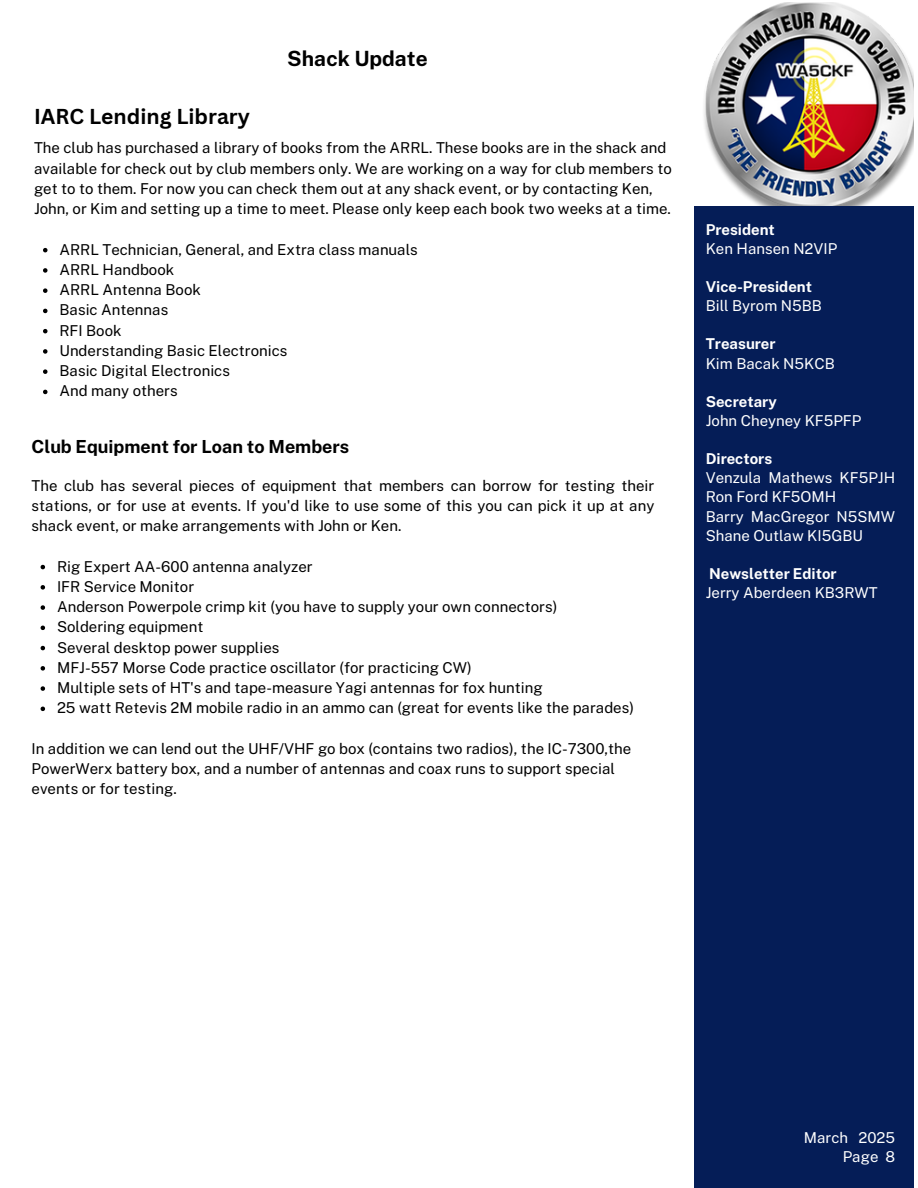
<style>
.page{position:relative;width:918px;height:1188px;background:#fff}
.page>*{position:absolute;margin:0;border:0;box-sizing:border-box;transform-origin:0 0}
.t1{font:700 21px "Canva Sans";color:#000}
.t2{font:700 21px "Public Sans";color:#000}
.t3{font:700 18px "Public Sans";color:#000}
.t4{font:15px/20.2px "Public Sans";color:#000}
.t5{font:15px/19.2px "Public Sans";color:#fff}
.t6{font:700 15px "Public Sans";color:#fff}
</style>
<div class="page">
<img style="left:704px;top:3px;width:210px;height:203px">
<div style="left:694px;top:206px;width:220px;height:981px;background:#051d57"></div>
<svg style="left:41px;top:565px;width:4px;height:4px"></svg>
<svg style="left:41px;top:585px;width:4px;height:5px"></svg>
<svg style="left:41px;top:605px;width:4px;height:5px"></svg>
<svg style="left:41px;top:626px;width:4px;height:4px"></svg>
<svg style="left:41px;top:646px;width:4px;height:4px"></svg>
<svg style="left:41px;top:666px;width:4px;height:5px"></svg>
<svg style="left:41px;top:686px;width:4px;height:5px"></svg>
<svg style="left:41px;top:707px;width:4px;height:4px"></svg>
<svg style="left:43px;top:248px;width:5px;height:4px"></svg>
<svg style="left:43px;top:268px;width:5px;height:5px"></svg>
<svg style="left:43px;top:288px;width:5px;height:5px"></svg>
<svg style="left:43px;top:309px;width:5px;height:4px"></svg>
<svg style="left:43px;top:329px;width:5px;height:4px"></svg>
<svg style="left:43px;top:349px;width:5px;height:5px"></svg>
<svg style="left:43px;top:369px;width:5px;height:5px"></svg>
<svg style="left:43px;top:390px;width:5px;height:4px"></svg>
<p class="t1" style="left:34px;top:101px;width:217px">IARC Lending Library</p>
<p class="t2" style="left:287px;top:46px;width:142px">Shack Update</p>
<p class="t4" style="left:34px;top:138px;width:639px">The club has purchased a library of books from the ARRL. These books are in the shack and available for check out by club members only. We are working on a way for club members to get to to them. For now you can check them out at any shack event, or by contacting Ken, John, or Kim and setting up a time to meet. Please only keep each book two weeks at a time.</p>
<p class="t4" style="left:59px;top:239px;width:360px">ARRL Technician, General, and Extra class manuals</p>
<p class="t4" style="left:59px;top:259px;width:116px">ARRL Handbook</p>
<p class="t4" style="left:59px;top:280px;width:143px">ARRL Antenna Book</p>
<p class="t4" style="left:59px;top:300px;width:110px">Basic Antennas</p>
<p class="t4" style="left:59px;top:320px;width:64px">RFI Book</p>
<p class="t4" style="left:59px;top:340px;width:230px">Understanding Basic Electronics</p>
<p class="t4" style="left:59px;top:361px;width:172px">Basic Digital Electronics</p>
<p class="t4" style="left:59px;top:381px;width:120px">And many others</p>
<p class="t3" style="left:32px;top:436px;width:319px">Club Equipment for Loan to Members</p>
<p class="t4" style="left:32px;top:475px;width:624px;text-align:justify">The club has several pieces of equipment that members can borrow for testing their stations, or for use at events. If you'd like to use some of this you can pick it up at any shack event, or make arrangements with John or Ken.</p>
<p class="t4" style="left:57px;top:556px;width:257px">Rig Expert AA-600 antenna analyzer</p>
<p class="t4" style="left:57px;top:576px;width:139px">IFR Service Monitor</p>
<p class="t4" style="left:57px;top:597px;width:502px">Anderson Powerpole crimp kit (you have to supply your own connectors)</p>
<p class="t4" style="left:57px;top:617px;width:148px">Soldering equipment</p>
<p class="t4" style="left:57px;top:637px;width:224px">Several desktop power supplies</p>
<p class="t4" style="left:57px;top:657px;width:416px">MFJ-557 Morse Code practice oscillator (for practicing CW)</p>
<p class="t4" style="left:57px;top:678px;width:487px">Multiple sets of HT's and tape-measure Yagi antennas for fox hunting</p>
<p class="t4" style="left:57px;top:698px;width:579px">25 watt Retevis 2M mobile radio in an ammo can (great for events like the parades)</p>
<p class="t4" style="left:32px;top:738px;width:601px">In addition we can lend out the UHF/VHF go box (contains two radios), the IC-7300,the<br>PowerWerx battery box, and a number of antennas and coax runs to support special events or for testing.</p>
<h1 class="t6" style="left:706px;top:220px;width:71px">President</h1>
<h1 class="t5" style="left:706px;top:239px;width:133px">Ken Hansen N2VIP</h1>
<p class="t6" style="left:706px;top:278px;width:108px">Vice-President</p>
<p class="t5" style="left:706px;top:296px;width:118px">Bill Byrom N5BB</p>
<p class="t6" style="left:706px;top:335px;width:71px">Treasurer</p>
<p class="t5" style="left:706px;top:354px;width:131px">Kim Bacak N5KCB</p>
<p class="t6" style="left:706px;top:393px;width:73px">Secretary</p>
<p class="t5" style="left:706px;top:411px;width:157px">John Cheyney KF5PFP</p>
<p class="t6" style="left:706px;top:450px;width:68px">Directors</p>
<p class="t5" style="left:706px;top:468px;width:191px">Venzula Mathews KF5PJH<br>Ron Ford KF5OMH</p>
<p class="t5" style="left:706px;top:507px;width:191px">Barry MacGregor N5SMW<br>Shane Outlaw KI5GBU</p>
<h2 class="t6" style="left:709px;top:565px;width:129px">Newsletter Editor</h2>
<p class="t5" style="left:706px;top:583px;width:173px">Jerry Aberdeen KB3RWT</p>
<p class="t5" style="left:804px;top:1128px;width:93px">March 2025</p>
<p class="t5" style="left:843px;top:1147px;width:54px">Page 8</p>
</div>
